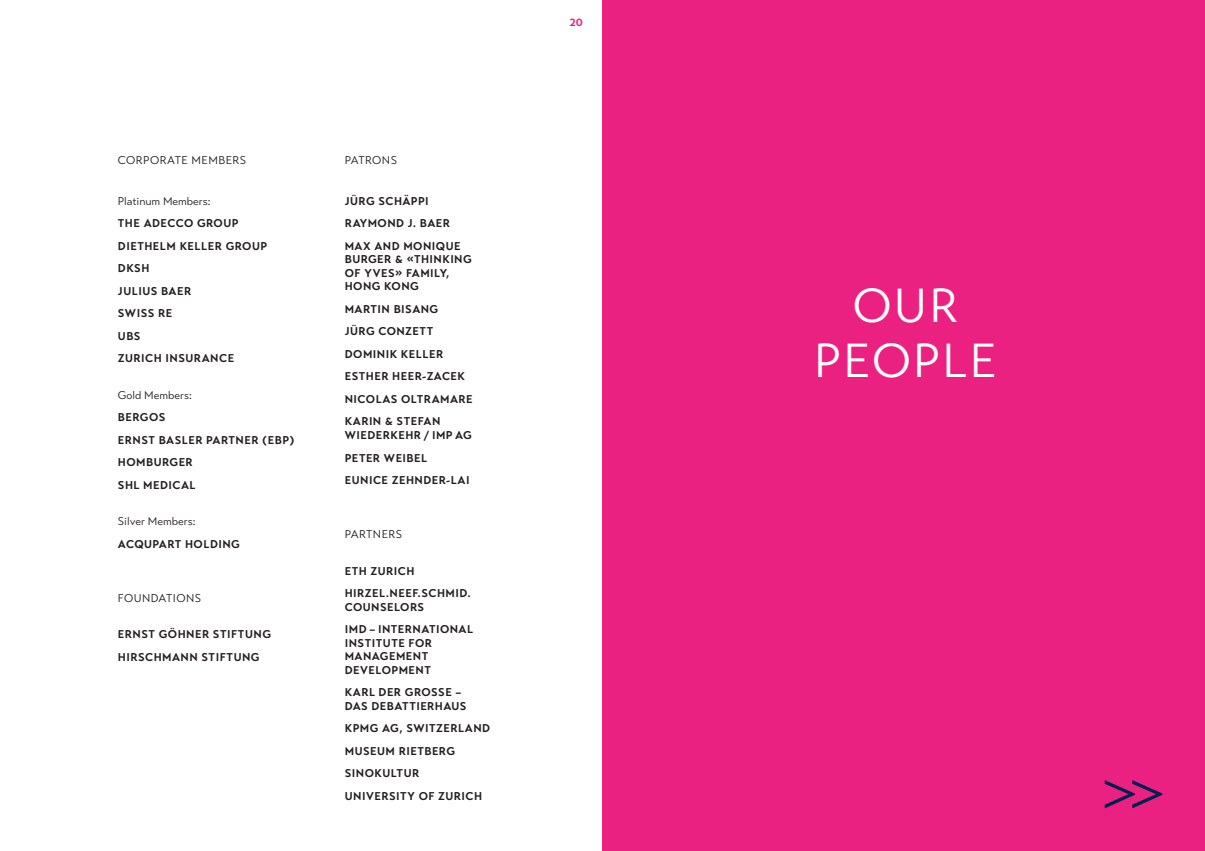
<style>
.page{position:relative;width:1205px;height:851px;background:#fff}
.page>*{position:absolute;margin:0;border:0;box-sizing:border-box;transform-origin:0 0}
.t1{font:47.5px/55px "Transat Text Standard";letter-spacing:.05em;color:#fff;text-align:center}
.t2{font:700 11.25px/22.5px "Transat Text";letter-spacing:.04em;color:#231f20}
.t3{font:11.25px "Transat Text Standard";color:#231f20}
.t4{font:11.25px "Transat Text Standard";letter-spacing:.04em;color:#231f20}
.t5{font:11.25px "Transat Text Standard";letter-spacing:.03em;color:#231f20}
.t6{font:700 11.25px "Transat Text";color:#eb2182}
</style>
<div class="page">
<div style="left:602px;top:0;width:603px;height:850px;background:#eb2182"></div>
<svg style="left:1105px;top:780px;width:57px;height:28px"></svg>
<p class="t4" style="left:118px;top:154px;width:130px">CORPORATE MEMBERS</p>
<p class="t3" style="left:118px;top:194px;width:94px">Platinum Members:</p>
<p class="t2" style="left:118px;top:212px;width:151px">THE ADECCO GROUP<br>DIETHELM KELLER GROUP<br>DKSH<br>JULIUS BAER<br>SWISS RE<br>UBS<br>ZURICH INSURANCE</p>
<p class="t3" style="left:118px;top:388px;width:75px">Gold Members:</p>
<p class="t2" style="left:118px;top:406px;width:178px">BERGOS<br>ERNST BASLER PARTNER (EBP)<br>HOMBURGER<br>SHL MEDICAL</p>
<p class="t3" style="left:118px;top:514px;width:79px">Silver Members:</p>
<p class="t2" style="left:118px;top:532px;width:123px">ACQUPART HOLDING</p>
<p class="t4" style="left:118px;top:591px;width:85px">FOUNDATIONS</p>
<p class="t2" style="left:118px;top:623px;width:155px">ERNST GÖHNER STIFTUNG<br>HIRSCHMANN STIFTUNG</p>
<p class="t5" style="left:345px;top:154px;width:54px">PATRONS</p>
<p class="t2" style="left:345px;top:190px;width:117px">JÜRG SCHÄPPI<br>RAYMOND J. BAER<br>MAX AND MONIQUE</p>
<p class="t2" style="left:345px;top:253px;width:129px;line-height:13.5px">BURGER &amp; «THINKING<br>OF YVES» FAMILY,<br>HONG KONG</p>
<p class="t2" style="left:345px;top:298px;width:129px">MARTIN BISANG<br>JÜRG CONZETT<br>DOMINIK KELLER<br>ESTHER HEER-ZACEK<br>NICOLAS OLTRAMARE<br>KARIN &amp; STEFAN</p>
<p class="t2" style="left:345px;top:424px;width:129px">WIEDERKEHR / IMP AG<br>PETER WEIBEL<br>EUNICE ZEHNDER-LAI</p>
<p class="t4" style="left:345px;top:528px;width:59px">PARTNERS</p>
<p class="t2" style="left:345px;top:559px;width:127px">ETH ZURICH<br>HIRZEL.NEEF.SCHMID.</p>
<p class="t2" style="left:345px;top:595px;width:130px">COUNSELORS<br>IMD – INTERNATIONAL</p>
<p class="t2" style="left:345px;top:636px;width:89px;line-height:13.5px">INSTITUTE FOR<br>MANAGEMENT<br>DEVELOPMENT</p>
<p class="t2" style="left:345px;top:685px;width:123px;line-height:13.5px">KARL DER GROSSE –<br>DAS DEBATTIERHAUS</p>
<p class="t2" style="left:345px;top:717px;width:147px">KPMG AG, SWITZERLAND<br>MUSEUM RIETBERG<br>SINOKULTUR<br>UNIVERSITY OF ZURICH</p>
<p class="t6" style="left:569px;top:15px;width:15px">20</p>
<h1 class="t1" style="left:814px;top:278px;width:184px">OUR<br>PEOPLE</h1>
</div>
